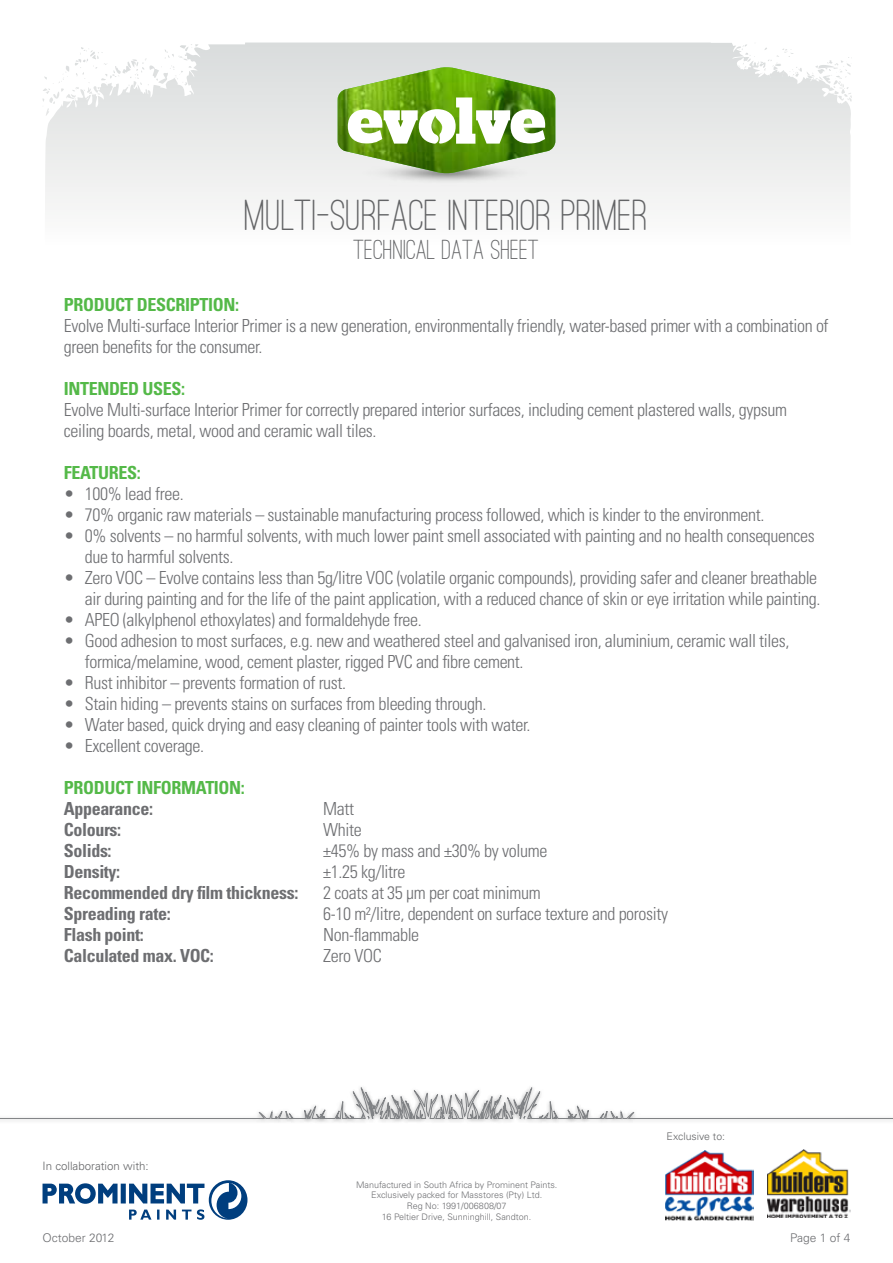
<style>
.page{position:relative;width:893px;height:1263px;background:#fff}
.page>*{position:absolute;margin:0;border:0;box-sizing:border-box;transform-origin:0 0}
.t1{font:500 45px "Ostrich Sans Rounded";color:#636466}
.t2{font:500 28.5px "Ostrich Sans Rounded";color:#636466}
.t3{font:300 condensed 18px/21px "Univers LT Std";letter-spacing:-.02em;color:#6d6e71}
.t4{font:700 condensed 18px "Univers LT Std";letter-spacing:-.02em;color:#6d6e71}
.t5{font:700 condensed 18px "Univers LT Std";letter-spacing:-.02em;color:#54b948}
.t6{font:300 12px "Univers LT Std";color:#6d6e71}
.t7{font:300 11.55px "Univers LT Std";color:#636466}
.t8{font:300 10.5px "Univers LT Std";color:#636466}
.t9{font:300 9px/10.8px "Univers LT Std";color:#6d6e71;text-align:center}
</style>
<div class="page">
<svg style="left:45px;top:43px;width:805px;height:163px"></svg>
<img style="left:346px;top:173px;width:202px;height:13px">
<svg style="left:338px;top:67px;width:217px;height:106px"></svg>
<img style="left:768px;top:1150px;width:82px;height:67px">
<img style="left:666px;top:1150px;width:88px;height:70px">
<svg style="left:0;top:1087px;width:893px;height:36px"></svg>
<svg style="left:43px;top:1180px;width:204px;height:40px"></svg>
<h1 class="t1" style="left:245px;top:189px;width:405px">MULTI-SURFACE INTERIOR PRIMER</h1>
<h2 class="t2" style="left:354px;top:233px;width:187px">TECHNICAL DATA SHEET</h2>
<p class="t5" style="left:64px;top:293px;width:177px">PRODUCT DESCRIPTION:</p>
<p class="t3" style="left:64px;top:315px;width:766px">Evolve Multi-surface Interior Primer is a new generation, environmentally friendly, water-based primer with a combination of green benefits for the consumer.</p>
<p class="t5" style="left:64px;top:377px;width:123px">INTENDED USES:</p>
<p class="t3" style="left:64px;top:399px;width:725px">Evolve Multi-surface Interior Primer for correctly prepared interior surfaces, including cement plastered walls, gypsum ceiling boards, metal, wood and ceramic wall tiles.</p>
<p class="t5" style="left:64px;top:461px;width:79px">FEATURES:</p>
<p class="t3" style="left:64px;top:483px;width:121px">• 100% lead free.</p>
<p class="t3" style="left:64px;top:504px;width:702px">• 70% organic raw materials – sustainable manufacturing process followed, which is kinder to the environment.</p>
<p class="t3" style="left:85px;top:525px;width:731px;text-indent:-21px">• 0% solvents – no harmful solvents, with much lower paint smell associated with painting and no health consequences due to harmful solvents.</p>
<p class="t3" style="left:64px;top:567px;width:758px;text-align:right">• Zero VOC – Evolve contains less than 5g/litre VOC (volatile organic compounds), providing safer and cleaner breathable air during painting and for the life of the paint application, with a reduced chance of skin or eye irritation while painting.</p>
<p class="t3" style="left:64px;top:609px;width:360px">• APEO (alkylphenol ethoxylates) and formaldehyde free.</p>
<p class="t3" style="left:85px;top:630px;width:706px;text-indent:-21px">• Good adhesion to most surfaces, e.g. new and weathered steel and galvanised iron, aluminium, ceramic wall tiles, formica/melamine, wood, cement plaster, rigged PVC and fibre cement.</p>
<p class="t3" style="left:64px;top:672px;width:284px">• Rust inhibitor – prevents formation of rust.</p>
<p class="t3" style="left:64px;top:693px;width:424px">• Stain hiding – prevents stains on surfaces from bleeding through.</p>
<p class="t3" style="left:64px;top:714px;width:468px">• Water based, quick drying and easy cleaning of painter tools with water.</p>
<p class="t3" style="left:64px;top:735px;width:142px">• Excellent coverage.</p>
<p class="t5" style="left:64px;top:776px;width:183px">PRODUCT INFORMATION:</p>
<p class="t4" style="left:64px;top:797px;width:91px">Appearance:</p>
<p class="t3" style="left:323px;top:798px;width:32px">Matt</p>
<p class="t4" style="left:64px;top:818px;width:59px">Colours:</p>
<p class="t3" style="left:323px;top:819px;width:40px">White</p>
<p class="t4" style="left:64px;top:839px;width:49px">Solids:</p>
<p class="t3" style="left:323px;top:840px;width:226px">±45% by mass and ±30% by volume</p>
<p class="t4" style="left:64px;top:860px;width:58px">Density:</p>
<p class="t3" style="left:323px;top:861px;width:84px">±1.25 kg/litre</p>
<p class="t4" style="left:64px;top:881px;width:236px">Recommended dry film thickness:</p>
<p class="t3" style="left:323px;top:882px;width:219px">2 coats at 35 µm per coat minimum</p>
<p class="t4" style="left:64px;top:902px;width:108px">Spreading rate:</p>
<p class="t3" style="left:323px;top:903px;width:346px">6-10 m²/litre, dependent on surface texture and porosity</p>
<p class="t4" style="left:64px;top:923px;width:82px">Flash point:</p>
<p class="t3" style="left:323px;top:924px;width:97px">Non-flammable</p>
<p class="t4" style="left:64px;top:944px;width:152px">Calculated max. VOC:</p>
<p class="t3" style="left:323px;top:945px;width:60px">Zero VOC</p>
<p class="t7" style="left:43px;top:1159px;width:108px">In collaboration with:</p>
<p class="t6" style="left:43px;top:1230px;width:73px">October 2012</p>
<p class="t9" style="left:356px;top:1179px;width:203px">Manufactured in South Africa by Prominent Paints.<br>Exclusively packed for Masstores (Pty) Ltd.<br>Reg No: 1991/006808/07<br>16 Peltier Drive, Sunninghill, Sandton.</p>
<p class="t8" style="left:667px;top:1130px;width:60px">Exclusive to:</p>
<p class="t6" style="left:790px;top:1230px;width:62px">Page 1 of 4</p>
</div>
